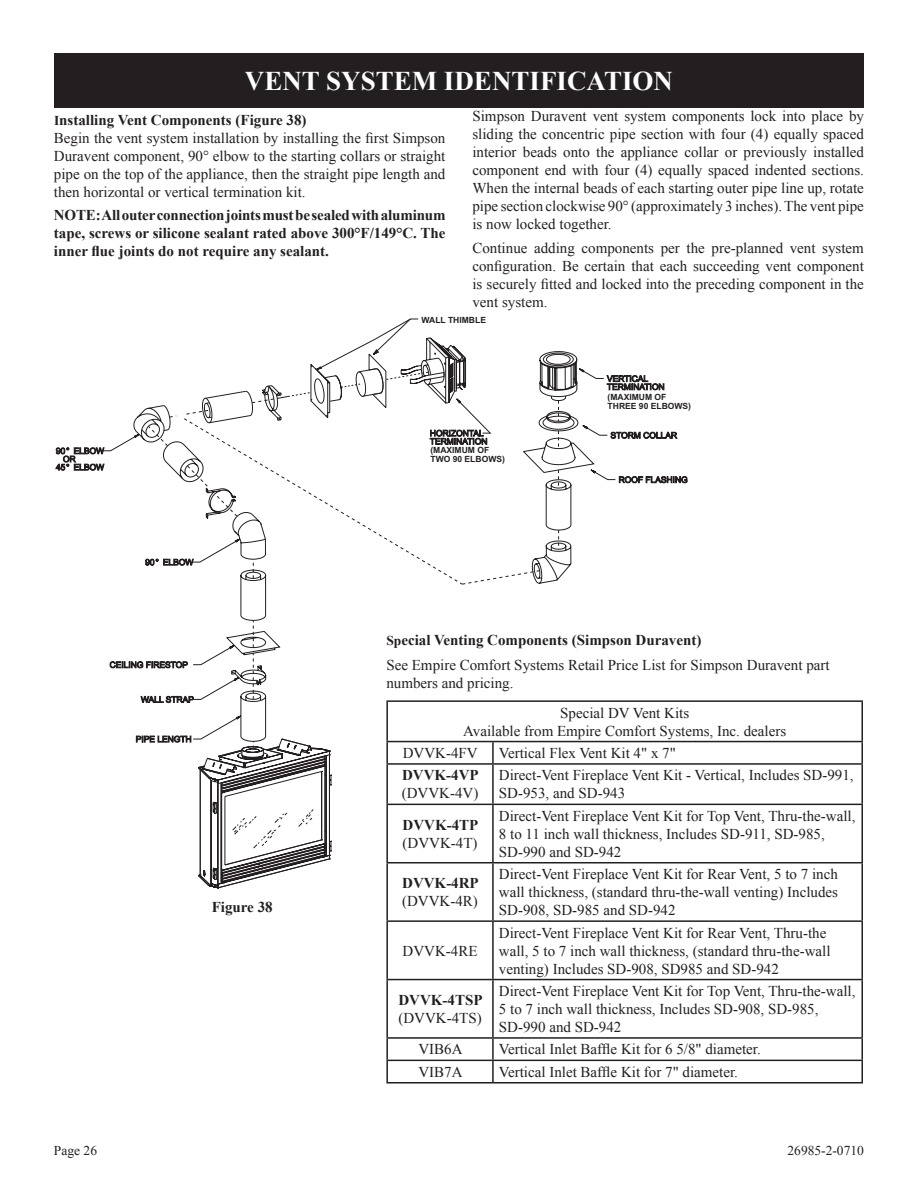
<style>
.page{position:relative;width:918px;height:1188px;background:#fff}
.page>*{position:absolute;margin:0;border:0;box-sizing:border-box;transform-origin:0 0}
.t1{font:700 27px "Times New Roman";color:#fff}
.t2{font:15px/18px "Times New Roman";color:#231f20}
.t3{font:700 15px/18px "Times New Roman";color:#231f20;text-align:justify}
.t4{font:13.5px "Times New Roman";color:#231f20}
.t5{font:700 8.55px/9.6px "Arial";color:#231f20}
.s1{font-weight:700;font-size:13.5px}
.s2{font-weight:700}
</style>
<div class="page">
<svg style="left:56px;top:318px;width:631px;height:570px"></svg>
<hr style="left:386px;top:700px;width:107px;height:2px;background:#231f20">
<hr style="left:386px;top:702px;width:2px;height:39px;background:#231f20">
<hr style="left:493px;top:700px;width:370px;height:2px;background:#231f20">
<hr style="left:861px;top:702px;width:2px;height:39px;background:#231f20">
<hr style="left:386px;top:741px;width:107px;height:1px;background:#231f20">
<hr style="left:386px;top:742px;width:2px;height:21px;background:#231f20">
<hr style="left:493px;top:741px;width:370px;height:1px;background:#231f20">
<hr style="left:492px;top:742px;width:2px;height:21px;background:#231f20">
<hr style="left:861px;top:742px;width:2px;height:21px;background:#231f20">
<hr style="left:386px;top:763px;width:107px;height:2px;background:#231f20">
<hr style="left:386px;top:765px;width:2px;height:39px;background:#231f20">
<hr style="left:493px;top:763px;width:370px;height:2px;background:#231f20">
<hr style="left:492px;top:765px;width:2px;height:39px;background:#231f20">
<hr style="left:861px;top:765px;width:2px;height:39px;background:#231f20">
<hr style="left:386px;top:804px;width:107px;height:1px;background:#231f20">
<hr style="left:386px;top:805px;width:2px;height:57px;background:#231f20">
<hr style="left:493px;top:804px;width:370px;height:1px;background:#231f20">
<hr style="left:492px;top:805px;width:2px;height:57px;background:#231f20">
<hr style="left:861px;top:805px;width:2px;height:57px;background:#231f20">
<hr style="left:386px;top:862px;width:107px;height:2px;background:#231f20">
<hr style="left:386px;top:864px;width:2px;height:56px;background:#231f20">
<hr style="left:493px;top:862px;width:370px;height:2px;background:#231f20">
<hr style="left:492px;top:864px;width:2px;height:56px;background:#231f20">
<hr style="left:861px;top:864px;width:2px;height:56px;background:#231f20">
<hr style="left:386px;top:920px;width:107px;height:2px;background:#231f20">
<hr style="left:386px;top:922px;width:2px;height:57px;background:#231f20">
<hr style="left:493px;top:920px;width:370px;height:2px;background:#231f20">
<hr style="left:492px;top:922px;width:2px;height:57px;background:#231f20">
<hr style="left:861px;top:922px;width:2px;height:57px;background:#231f20">
<hr style="left:386px;top:979px;width:107px;height:1px;background:#231f20">
<hr style="left:386px;top:980px;width:2px;height:57px;background:#231f20">
<hr style="left:493px;top:979px;width:370px;height:1px;background:#231f20">
<hr style="left:492px;top:980px;width:2px;height:57px;background:#231f20">
<hr style="left:861px;top:980px;width:2px;height:57px;background:#231f20">
<hr style="left:386px;top:1037px;width:107px;height:2px;background:#231f20">
<hr style="left:386px;top:1039px;width:2px;height:21px;background:#231f20">
<hr style="left:493px;top:1037px;width:370px;height:2px;background:#231f20">
<hr style="left:492px;top:1039px;width:2px;height:21px;background:#231f20">
<hr style="left:861px;top:1039px;width:2px;height:21px;background:#231f20">
<hr style="left:386px;top:1060px;width:107px;height:1px;background:#231f20">
<hr style="left:386px;top:1061px;width:2px;height:21px;background:#231f20">
<hr style="left:493px;top:1060px;width:370px;height:1px;background:#231f20">
<hr style="left:492px;top:1061px;width:2px;height:21px;background:#231f20">
<hr style="left:861px;top:1061px;width:2px;height:21px;background:#231f20">
<hr style="left:386px;top:1082px;width:107px;height:2px;background:#231f20">
<hr style="left:493px;top:1082px;width:370px;height:2px;background:#231f20">
<div style="left:54px;top:54px;width:810px;height:54px;background:#231f20"></div>
<h1 class="t1" style="left:245px;top:62px;width:20px">VENT</h1>
<h1 class="t1" style="left:326px;top:62px;width:52px">SYSTE</h1>
<h1 class="t1" style="left:412px;top:62px;width:80px">M IDENTI</h1>
<h1 class="t1" style="left:540px;top:62px;width:34px">FICATION</h1>
<p class="t2" style="left:54px;top:111px;width:393px"><span class="s1">I</span><span class="s2">nstalling Vent Components (Figure 38)<br></span>Begin the vent system installation by installing the first Simpson Duravent component, 90° elbow to the starting collars or straight pipe on the top of the appliance, then the straight pipe length and then horizontal or vertical termination kit.</p>
<p class="t3" style="left:54px;top:206px;width:12px">NOTE</p>
<p class="t3" style="left:54px;top:206px;width:393px;text-indent:42px">: All outer connection joints must be sealed with aluminum tape, screws or silicone sealant rated above 300°F/149°C. The inner flue joints do not require any sealant.</p>
<p class="t2" style="left:472px;top:107px;width:393px;text-align:justify">Simpson Duravent vent system components lock into place by sliding the concentric pipe section with four (4) equally spaced interior beads onto the appliance collar or previously installed component end with four (4) equally spaced indented sections.<br>When the internal beads of each starting outer pipe line up, rotate pipe section clockwise 90° (approximately 3 inches). The vent pipe is now locked together.</p>
<p class="t2" style="left:472px;top:238px;width:393px;text-align:justify">Continue adding components per the pre-planned vent system configuration. Be certain that each succeeding vent component is securely fitted and locked into the preceding component in the vent system.</p>
<p class="t5" style="left:422px;top:316px;width:66px">WALL THIMBLE</p>
<p class="t5" style="left:430px;top:446px;width:76px">(MAXIMUM OF<br>TWO 90 ELBOWS)</p>
<p class="t5" style="left:608px;top:393px;width:85px">(MAXIMUM OF<br>THREE 90 ELBOWS)</p>
<p class="t2" style="left:386px;top:627px;width:445px;line-height:24.8px"><span class="s1">Sp</span><span class="s2">ecial Venting Components (Simpson Duravent)<br></span>See Empire Comfort Systems Retail Price List for Simpson Duravent part</p>
<p class="t2" style="left:386px;top:673px;width:129px">numbers and pricing.</p>
<p class="t2" style="left:463px;top:703px;width:325px;text-align:center">Special DV Vent Kits<br>Available from Empire Comfort Systems, Inc. dealers</p>
<p class="t2" style="left:403px;top:744px;width:76px">DVVK-4FV</p>
<p class="t2" style="left:499px;top:744px;width:178px">Vertical Flex Vent Kit 4" x 7"</p>
<p class="t3" style="left:402px;top:766px;width:78px">DVVK-4VP</p>
<p class="t2" style="left:402px;top:784px;width:78px">(DVVK-4V)</p>
<p class="t2" style="left:499px;top:766px;width:356px">Direct-Vent Fireplace Vent Kit - Vertical, Includes SD-991,<br>SD-953, and SD-943</p>
<p class="t3" style="left:212px;top:898px;width:62px">Figure 38</p>
<p class="t3" style="left:403px;top:815px;width:77px">DVVK-4TP</p>
<p class="t2" style="left:403px;top:833px;width:76px">(DVVK-4T)</p>
<p class="t3" style="left:402px;top:874px;width:78px">DVVK-4RP</p>
<p class="t2" style="left:402px;top:892px;width:77px">(DVVK-4R)</p>
<p class="t2" style="left:403px;top:941px;width:76px">DVVK-4RE</p>
<p class="t3" style="left:398px;top:990px;width:86px">DVVK-4TSP</p>
<p class="t2" style="left:398px;top:1009px;width:85px">(DVVK-4TS)</p>
<p class="t2" style="left:499px;top:806px;width:358px">Direct-Vent Fireplace Vent Kit for Top Vent, Thru-the-wall,<br>8 to 11 inch wall thickness, Includes SD-911, SD-985,<br>SD-990 and SD-942</p>
<p class="t2" style="left:499px;top:865px;width:341px;text-align:justify">Direct-Vent Fireplace Vent Kit for Rear Vent, 5 to 7 inch wall thickness, (standard thru-the-wall venting) Includes SD-908, SD-985 and SD-942</p>
<p class="t2" style="left:499px;top:923px;width:333px">Direct-Vent Fireplace Vent Kit for Rear Vent, Thru-the wall, 5 to 7 inch wall thickness, (standard thru-the-wall venting) Includes SD-908, SD985 and SD-942</p>
<p class="t2" style="left:499px;top:982px;width:358px">Direct-Vent Fireplace Vent Kit for Top Vent, Thru-the-wall,<br>5 to 7 inch wall thickness, Includes SD-908, SD-985,<br>SD-990 and SD-942</p>
<p class="t2" style="left:418px;top:1040px;width:46px">VIB6A</p>
<p class="t2" style="left:499px;top:1040px;width:263px">Vertical Inlet Baffle Kit for 6 5/8" diameter.</p>
<p class="t2" style="left:418px;top:1062px;width:46px">VIB7A</p>
<p class="t2" style="left:499px;top:1062px;width:240px">Vertical Inlet Baffle Kit for 7" diameter.</p>
<p class="t4" style="left:54px;top:1142px;width:45px">Page 26</p>
<p class="t4" style="left:788px;top:1142px;width:78px">26985-2-0710</p>
</div>
